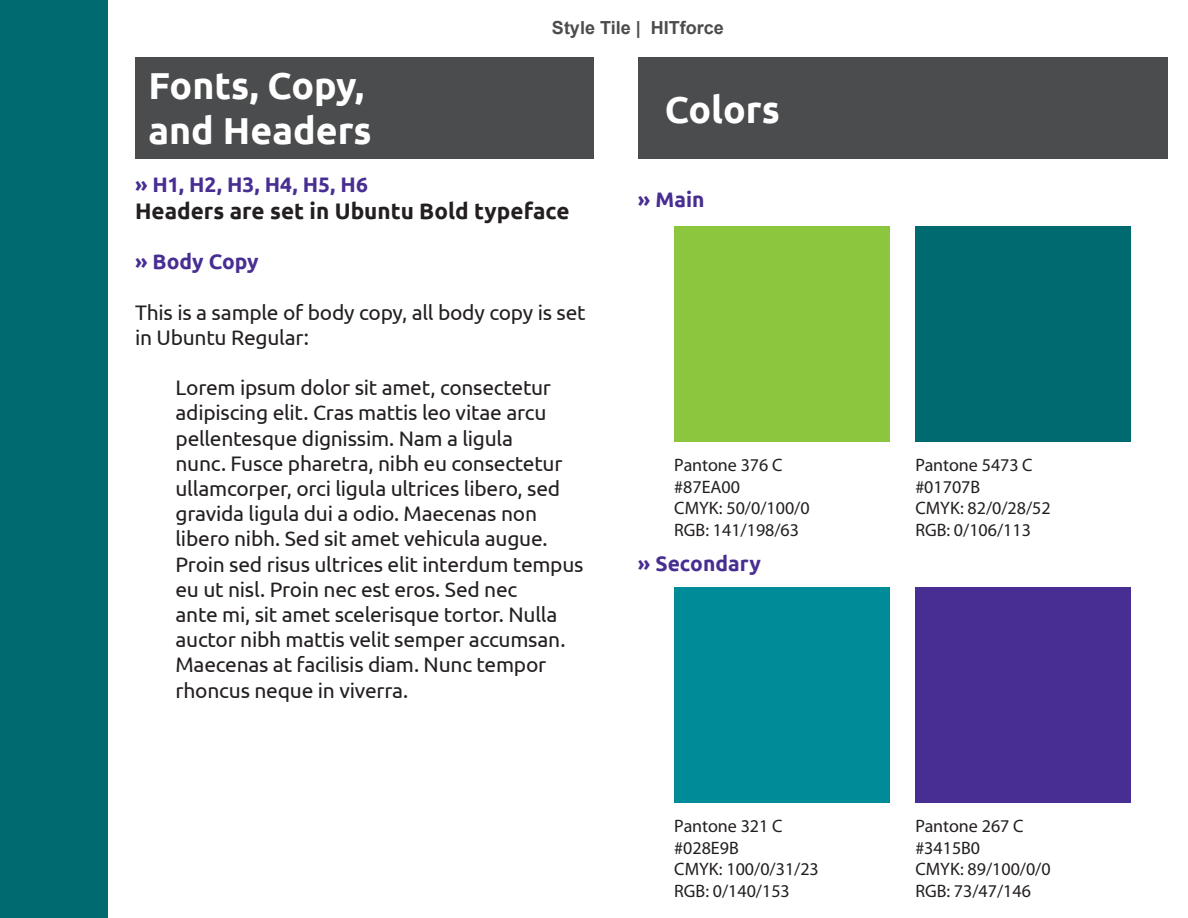
<style>
.page{position:relative;width:1188px;height:918px;background:#fff}
.page>*{position:absolute;margin:0;border:0;box-sizing:border-box;transform-origin:0 0}
.t1{font:700 37.5px "Ubuntu";color:#fff}
.t2{font:700 22.5px "Ubuntu";color:#231f20}
.t3{font:21px/25.2px "Ubuntu";letter-spacing:-.015em;color:#231f20}
.t4{font:700 21px "Ubuntu";color:#482e92}
.t5{font:18px/21.6px "Myriad Pro";color:#231f20}
.t6{font:700 18px "Arial";color:#4b4c4d}
</style>
<div class="page">
<div style="left:0;top:0;width:108px;height:918px;background:#006a71"></div>
<div style="left:135px;top:57px;width:459px;height:102px;background:#4b4c4d"></div>
<div style="left:638px;top:57px;width:530px;height:102px;background:#4b4c4d"></div>
<div style="left:674px;top:226px;width:216px;height:216px;background:#8bc63e"></div>
<div style="left:915px;top:226px;width:216px;height:216px;background:#006a71"></div>
<div style="left:674px;top:587px;width:216px;height:216px;background:#008b98"></div>
<div style="left:915px;top:587px;width:216px;height:216px;background:#482e92"></div>
<p class="t1" style="left:148px;top:63px;width:217px">Fonts, Copy,</p>
<p class="t1" style="left:148px;top:108px;width:225px">and Headers</p>
<p class="t6" style="left:552px;top:17px;width:173px">Style Tile | HITforce</p>
<p class="t1" style="left:665px;top:87px;width:117px">Colors</p>
<p class="t4" style="left:135px;top:172px;width:234px">» H1, H2, H3, H4, H5, H6</p>
<p class="t2" style="left:135px;top:197px;width:436px">Headers are set in Ubuntu Bold typeface</p>
<p class="t4" style="left:135px;top:249px;width:125px">» Body Copy</p>
<p class="t3" style="left:135px;top:299px;width:452px">This is a sample of body copy, all body copy is set in Ubuntu Regular:</p>
<p class="t3" style="left:176px;top:374px;width:410px">Lorem ipsum dolor sit amet, consectetur adipiscing elit. Cras mattis leo vitae arcu pellentesque dignissim. Nam a ligula<br>nunc. Fusce pharetra, nibh eu consectetur ullamcorper, orci ligula ultrices libero, sed gravida ligula dui a odio. Maecenas non libero nibh. Sed sit amet vehicula augue.<br>Proin sed risus ultrices elit interdum tempus eu ut nisl. Proin nec est eros. Sed nec<br>ante mi, sit amet scelerisque tortor. Nulla auctor nibh mattis velit semper accumsan.<br>Maecenas at facilisis diam. Nunc tempor rhoncus neque in viverra.</p>
<p class="t4" style="left:638px;top:187px;width:68px">» Main</p>
<p class="t5" style="left:674px;top:454px;width:137px">Pantone 376 C #87EA00<br>CMYK: 50/0/100/0<br>RGB: 141/198/63</p>
<p class="t5" style="left:915px;top:454px;width:137px">Pantone 5473 C #01707B<br>CMYK: 82/0/28/52<br>RGB: 0/106/113</p>
<p class="t4" style="left:638px;top:551px;width:124px">» Secondary</p>
<p class="t5" style="left:674px;top:815px;width:146px">Pantone 321 C #028E9B<br>CMYK: 100/0/31/23<br>RGB: 0/140/153</p>
<p class="t5" style="left:915px;top:815px;width:137px">Pantone 267 C #3415B0<br>CMYK: 89/100/0/0<br>RGB: 73/47/146</p>
</div>
